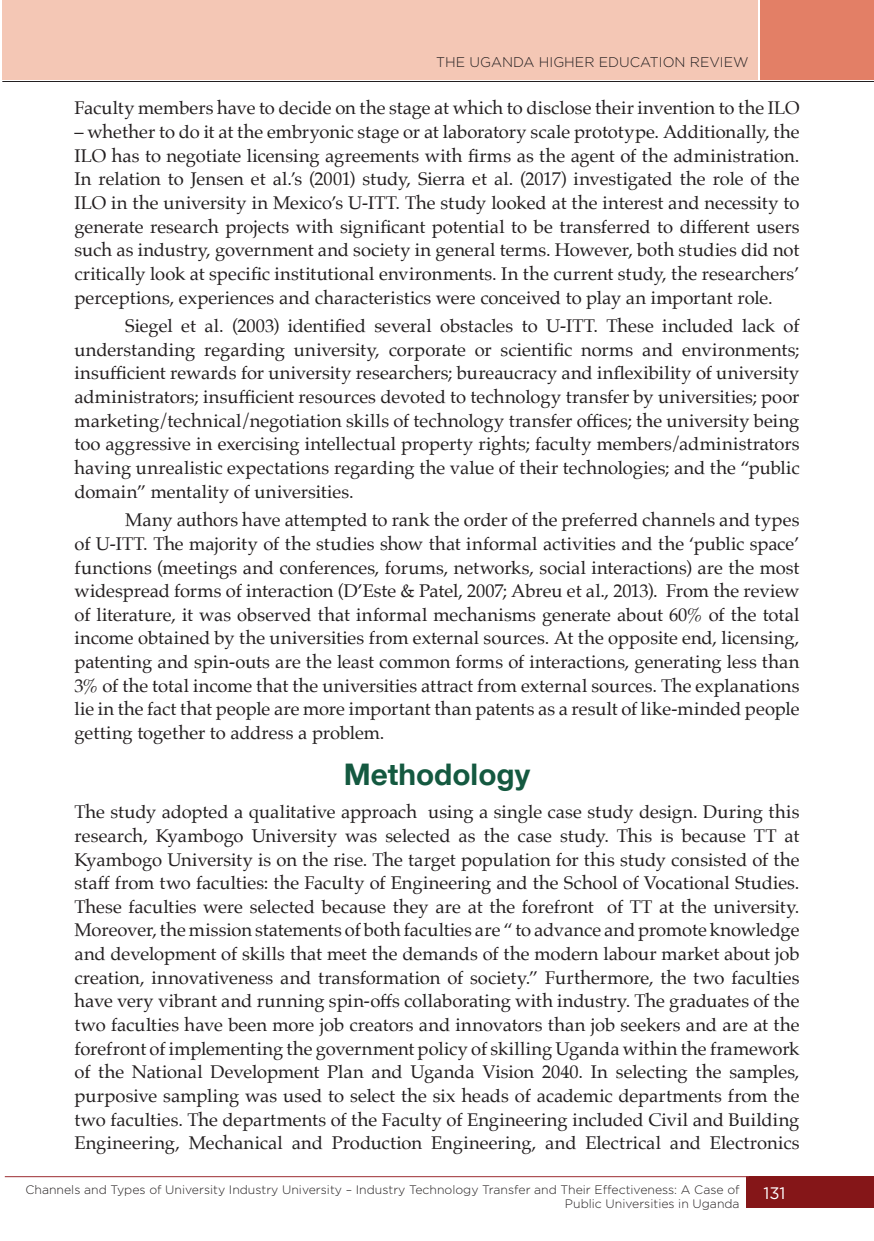
<style>
.page{position:relative;width:874px;height:1241px;background:#fff}
.page>*{position:absolute;margin:0;border:0;box-sizing:border-box;transform-origin:0 0}
.Intro_Head{font:700 29.75px "ABB Neue Helvetica";color:#145940}
.Bodytext_2_parag{font:18.38px/23.6px "Palatino";letter-spacing:-.005em;color:#231f20;text-align:justify}
.Bodytext{font:18.38px/23.6px "Palatino";color:#231f20;text-align:justify}
.t1{font:16.62px "Gotham";color:#fff}
.t2{font:300 14px "Gotham";color:#231f20}
.t3{font:300 12.25px/14.7px "Gotham";color:#231f20;text-align:right}
</style>
<div class="page">
<div style="left:2px;top:0;width:755px;height:79px;background:#f4c7b5"></div>
<div style="left:760px;top:0;width:113px;height:79px;background:#e37f66"></div>
<hr style="left:2px;top:81px;width:871px;height:1px;background:#231f20">
<div style="left:746px;top:1176px;width:127px;height:31px;background:#851618"></div>
<hr style="left:5px;top:1176px;width:743px;height:1px;background:#9b2d32">
<p class="t2" style="left:436px;top:53px;width:314px">THE UGANDA HIGHER EDUCATION REVIEW</p>
<p class="Bodytext_2_parag" style="left:74px;top:96px;width:726px">Faculty members have to decide on the stage at which to disclose their invention to the ILO</p>
<p class="Bodytext_2_parag" style="left:74px;top:120px;width:726px">– whether to do it at the embryonic stage or at laboratory scale prototype. Additionally, the ILO has to negotiate licensing agreements with firms as the agent of the administration.<br>In relation to Jensen et al.’s (2001) study, Sierra et al. (2017) investigated the role of the ILO in the university in Mexico’s U-ITT. The study looked at the interest and necessity to generate research projects with significant potential to be transferred to different users such as industry, government and society in general terms. However, both studies did not critically look at specific institutional environments. In the current study, the researchers’ perceptions, experiences and characteristics were conceived to play an important role.</p>
<p class="Bodytext_2_parag" style="left:74px;top:314px;width:726px;text-indent:51px">Siegel et al. (2003) identified several obstacles to U-ITT. These included lack of understanding regarding university, corporate or scientific norms and environments; insufficient rewards for university researchers; bureaucracy and inflexibility of university administrators; insufficient resources devoted to technology transfer by universities; poor marketing/technical/negotiation skills of technology transfer offices; the university being too aggressive in exercising intellectual property rights; faculty members/administrators having unrealistic expectations regarding the value of their technologies; and the “public domain” mentality of universities.</p>
<p class="Bodytext_2_parag" style="left:74px;top:508px;width:726px;text-indent:51px">Many authors have attempted to rank the order of the preferred channels and types of U-ITT. The majority of the studies show that informal activities and the ‘public space’ functions (meetings and conferences, forums, networks, social interactions) are the most widespread forms of interaction (D’Este &amp; Patel, 2007; Abreu et al., 2013). From the review of literature, it was observed that informal mechanisms generate about 60% of the total income obtained by the universities from external sources. At the opposite end, licensing, patenting and spin-outs are the least common forms of interactions, generating less than 3% of the total income that the universities attract from external sources. The explanations lie in the fact that people are more important than patents as a result of like-minded people getting together to address a problem.</p>
<p class="Intro_Head" style="left:343px;top:755px;width:188px">Methodology</p>
<p class="Bodytext" style="left:74px;top:800px;width:726px">The study adopted a qualitative approach using a single case study design. During this research, Kyambogo University was selected as the case study. This is because TT at Kyambogo University is on the rise. The target population for this study consisted of the staff from two faculties: the Faculty of Engineering and the School of Vocational Studies.<br>These faculties were selected because they are at the forefront of TT at the university.<br>Moreover, the mission statements of both faculties are “ to advance and promote knowledge and development of skills that meet the demands of the modern labour market about job creation, innovativeness and transformation of society.” Furthermore, the two faculties have very vibrant and running spin-offs collaborating with industry. The graduates of the two faculties have been more job creators and innovators than job seekers and are at the forefront of implementing the government policy of skilling Uganda within the framework of the National Development Plan and Uganda Vision 2040. In selecting the samples, purposive sampling was used to select the six heads of academic departments from the two faculties. The departments of the Faculty of Engineering included Civil and Building Engineering, Mechanical and Production Engineering, and Electrical and Electronics</p>
<p class="t3" style="left:25px;top:1181px;width:715px">Channels and Types of University Industry University – Industry Technology Transfer and Their Effectiveness: A Case of<br>Public Universities in Uganda</p>
<p class="t1" style="left:763px;top:1182px;width:24px">131</p>
</div>
